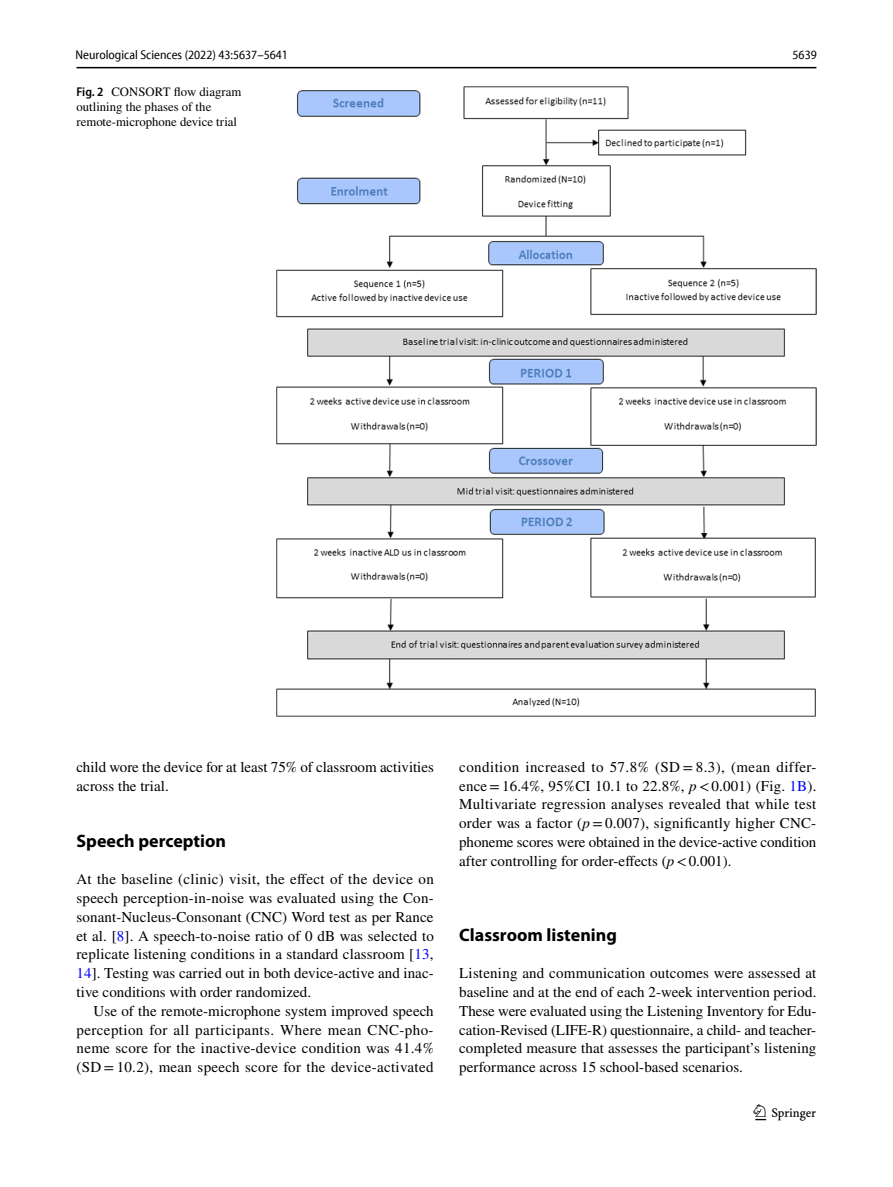
<style>
.page{position:relative;width:893px;height:1187px;background:#fff}
.page>*{position:absolute;margin:0;border:0;box-sizing:border-box;transform-origin:0 0}
.t1{font:22.5px "Springnew Regular 3";color:#000}
.t2{font:700 18px "Myriad Pro";color:#000}
.t3{font:15px/18.8px "STIX";letter-spacing:.005em;color:#000;text-align:justify}
.t4{font:12.75px/15px "STIX";color:#000}
.t5{font:semi-condensed 12.75px "Myriad Pro Unic";color:#000}
.s1{font-family:"Myriad Pro";font-weight:600;font-stretch:semi-condensed}
.s2{color:#00f}
.s3{font-style:italic}
</style>
<div class="page">
<hr style="left:77px;top:67px;width:739px;height:1px;background:#000">
<img style="left:276px;top:87px;width:540px;height:629px">
<p class="t5" style="left:76px;top:50px;width:214px">Neurological Sciences (2022) 43:5637–5641</p>
<p class="t5" style="left:793px;top:50px;width:26px">5639</p>
<p class="t4" style="left:77px;top:85px;width:166px"><span class="s1">Fig. 2</span> CONSORT flow diagram outlining the phases of the remote-microphone device trial</p>
<p class="t3" style="left:77px;top:758px;width:359px">child wore the device for at least 75% of classroom activities across the trial.</p>
<p class="t2" style="left:77px;top:829px;width:151px">Speech perception</p>
<p class="t3" style="left:77px;top:871px;width:359px">At the baseline (clinic) visit, the effect of the device on speech perception-in-noise was evaluated using the Con&shy;sonant-Nucleus-Consonant (CNC) Word test as per Rance et al. [<span class="s2">8</span>]. A speech-to-noise ratio of 0 dB was selected to replicate listening conditions in a standard classroom [<span class="s2">13</span>, <span class="s2">14</span>]. Testing was carried out in both device-active and inac&shy;tive conditions with order randomized.</p>
<p class="t3" style="left:77px;top:1002px;width:359px;text-indent:17px">Use of the remote-microphone system improved speech perception for all participants. Where mean CNC-pho&shy;neme score for the inactive-device condition was 41.4% (SD =10.2), mean speech score for the device-activated</p>
<p class="t3" style="left:459px;top:758px;width:359px">condition increased to 57.8% (SD = 8.3), (mean differ&shy;ence=16.4%, 95%CI 10.1 to 22.8%, <span class="s3">p</span>&lt;0.001) (Fig. <span class="s2">1B</span>).<br>Multivariate regression analyses revealed that while test order was a factor (<span class="s3">p</span>=0.007), significantly higher CNC&shy;phoneme scores were obtained in the device-active condition after controlling for order-effects (<span class="s3">p</span>&lt;0.001).</p>
<p class="t2" style="left:459px;top:922px;width:159px">Classroom listening</p>
<p class="t3" style="left:459px;top:964px;width:359px">Listening and communication outcomes were assessed at baseline and at the end of each 2-week intervention period.<br>These were evaluated using the Listening Inventory for Edu&shy;cation-Revised (LIFE-R) questionnaire, a child- and teacher&shy;completed measure that assesses the participant’s listening performance across 15 school-based scenarios.</p>
<h1 class="t1" style="left:755px;top:1104px;width:62px">1 3</h1>
</div>
